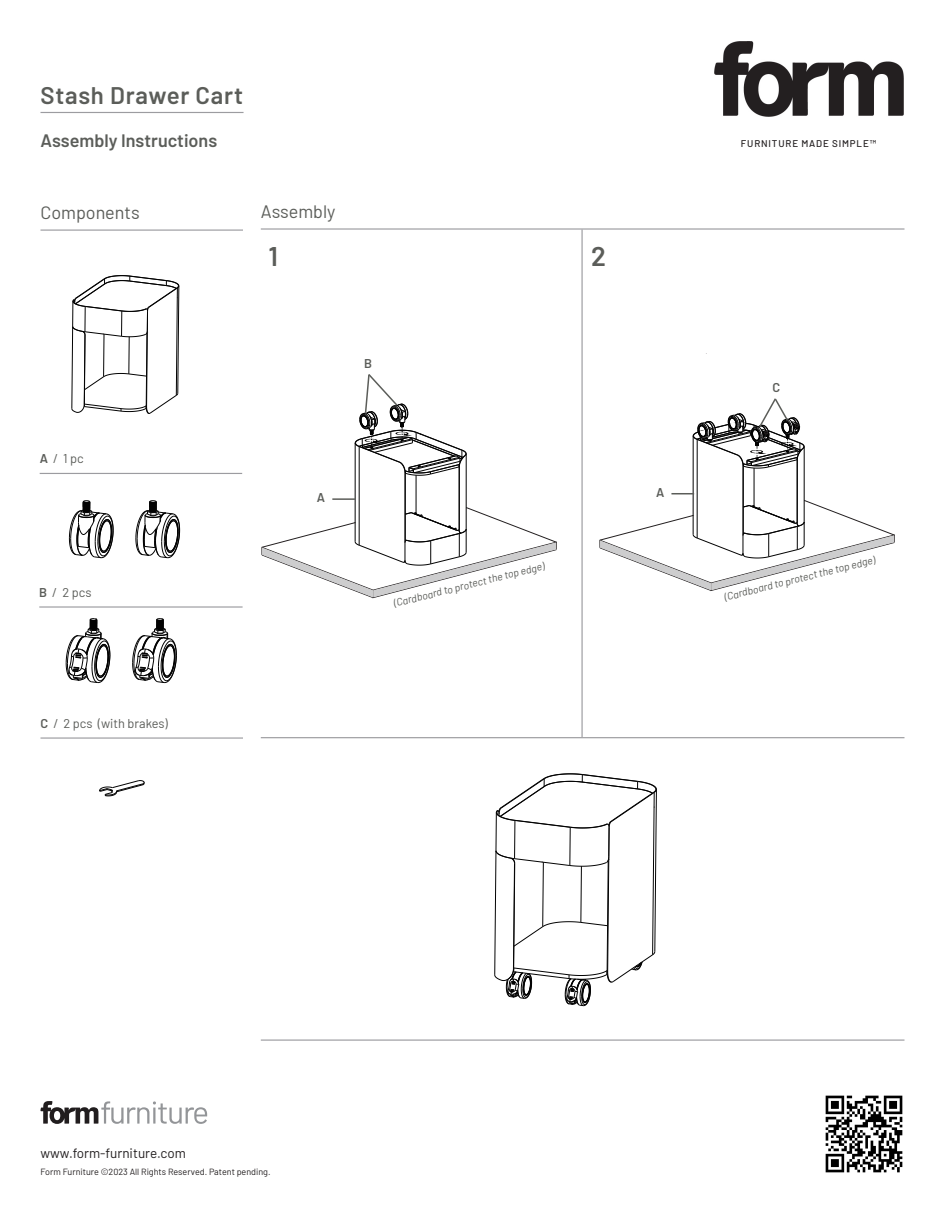
<style>
.page{position:relative;width:945px;height:1215px;background:#fff}
.page>*{position:absolute;margin:0;border:0;box-sizing:border-box;transform-origin:0 0}
.t1{font:600 27px "Barlow";color:#5b5d59}
.t2{font:600 24px "Barlow";letter-spacing:.03em;color:#5b5d59}
.t3{font:600 18px "Barlow";color:#5b5d59}
.t4{font:18px "Barlow";color:#5b5d59}
.t5{font:13.5px "Barlow";color:#231f20}
.t6{font:12.75px "Barlow";color:#5b5d59}
.t7{font:600 12.75px "Barlow";color:#5b5d59}
.t8{font:italic 10.5px "Barlow";color:#5b5d59}
.t9{font:500 9.75px "Barlow";letter-spacing:.09em;color:#231f20}
.t10{font:9px "Barlow";color:#231f20}
.s1{font-weight:600}
</style>
<div class="page">
<hr style="left:466px;top:454px;width:1px;height:98px;background:#030303">
<hr style="left:355px;top:443px;width:1px;height:99px;background:#030303">
<hr style="left:359px;top:447px;width:1px;height:98px;background:#030303">
<hr style="left:405px;top:473px;width:1px;height:68px;background:#030303">
<hr style="left:459px;top:467px;width:1px;height:64px;background:#030303">
<hr style="left:416px;top:475px;width:1px;height:38px;background:#030303">
<svg style="left:261px;top:507px;width:296px;height:91px"></svg>
<hr style="left:40px;top:112px;width:204px;height:1px;background:#9c9ca0">
<hr style="left:40px;top:473px;width:202px;height:1px;background:#9c9ca0">
<hr style="left:39px;top:606px;width:204px;height:2px;background:#9c9ca0">
<hr style="left:40px;top:230px;width:203px;height:1px;background:#9c9ca0">
<hr style="left:261px;top:228px;width:643px;height:2px;background:#9c9ca0">
<hr style="left:261px;top:1040px;width:643px;height:1px;background:#9c9ca0">
<hr style="left:261px;top:737px;width:643px;height:1px;background:#9c9ca0">
<hr style="left:581px;top:230px;width:2px;height:507px;background:#9c9ca0">
<img style="left:825px;top:1095px;width:78px;height:78px">
<hr style="left:40px;top:737px;width:203px;height:2px;background:#9c9ca0">
<svg style="left:71px;top:275px;width:108px;height:139px"></svg>
<svg style="left:136px;top:500px;width:44px;height:58px"></svg>
<svg style="left:69px;top:500px;width:45px;height:58px"></svg>
<svg style="left:132px;top:618px;width:45px;height:65px"></svg>
<svg style="left:66px;top:618px;width:44px;height:65px"></svg>
<svg style="left:99px;top:780px;width:46px;height:17px"></svg>
<hr style="left:804px;top:447px;width:1px;height:98px;background:#030303">
<hr style="left:693px;top:436px;width:1px;height:99px;background:#030303">
<hr style="left:697px;top:439px;width:1px;height:99px;background:#030303">
<hr style="left:743px;top:466px;width:1px;height:68px;background:#030303">
<hr style="left:797px;top:460px;width:1px;height:63px;background:#030303">
<hr style="left:754px;top:468px;width:1px;height:38px;background:#030303">
<svg style="left:599px;top:500px;width:296px;height:91px"></svg>
<svg style="left:355px;top:374px;width:111px;height:101px"></svg>
<svg style="left:693px;top:398px;width:111px;height:70px"></svg>
<svg style="left:494px;top:773px;width:163px;height:234px"></svg>
<hr style="left:332px;top:498px;width:23px;height:2px;background:#5b5d59">
<svg style="left:671px;top:493px;width:23px;height:1px"></svg>
<img style="left:714px;top:42px;width:189px;height:75px">
<svg style="left:41px;top:1101px;width:166px;height:23px"></svg>
<p class="t2" style="left:40px;top:77px;width:204px">Stash Drawer Cart</p>
<p class="t3" style="left:40px;top:127px;width:178px">Assembly Instructions</p>
<p class="t4" style="left:40px;top:200px;width:101px">Components</p>
<p class="t4" style="left:261px;top:199px;width:76px">Assembly</p>
<p class="t1" style="left:268px;top:237px;width:11px">1</p>
<p class="t1" style="left:591px;top:237px;width:16px">2</p>
<p class="t9" style="left:741px;top:136px;width:137px">FURNITURE MADE SIMPLE™</p>
<p class="t6" style="left:40px;top:450px;width:46px"><span class="s1">A</span> / 1 pc</p>
<p class="t6" style="left:39px;top:583px;width:54px"><span class="s1">B</span> / 2 pcs</p>
<p class="t7" style="left:317px;top:488px;width:10px">A</p>
<p class="t7" style="left:364px;top:354px;width:9px">B</p>
<p class="t7" style="left:772px;top:378px;width:9px">C</p>
<p class="t7" style="left:656px;top:483px;width:10px">A</p>
<p class="t8" style="left:392px;top:596px;width:157px;rotate:-14deg">(Cardboard to protect the top edge)</p>
<p class="t8" style="left:723px;top:590px;width:157px;rotate:-14deg">(Cardboard to protect the top edge)</p>
<p class="t6" style="left:40px;top:714px;width:129px"><span class="s1">C</span> / 2 pcs (with brakes)</p>
<p class="t5" style="left:40px;top:1144px;width:147px">www.form-furniture.com</p>
<p class="t10" style="left:40px;top:1165px;width:232px">Form Furniture ©2023 All Rights Reserved. Patent pending.</p>
</div>
